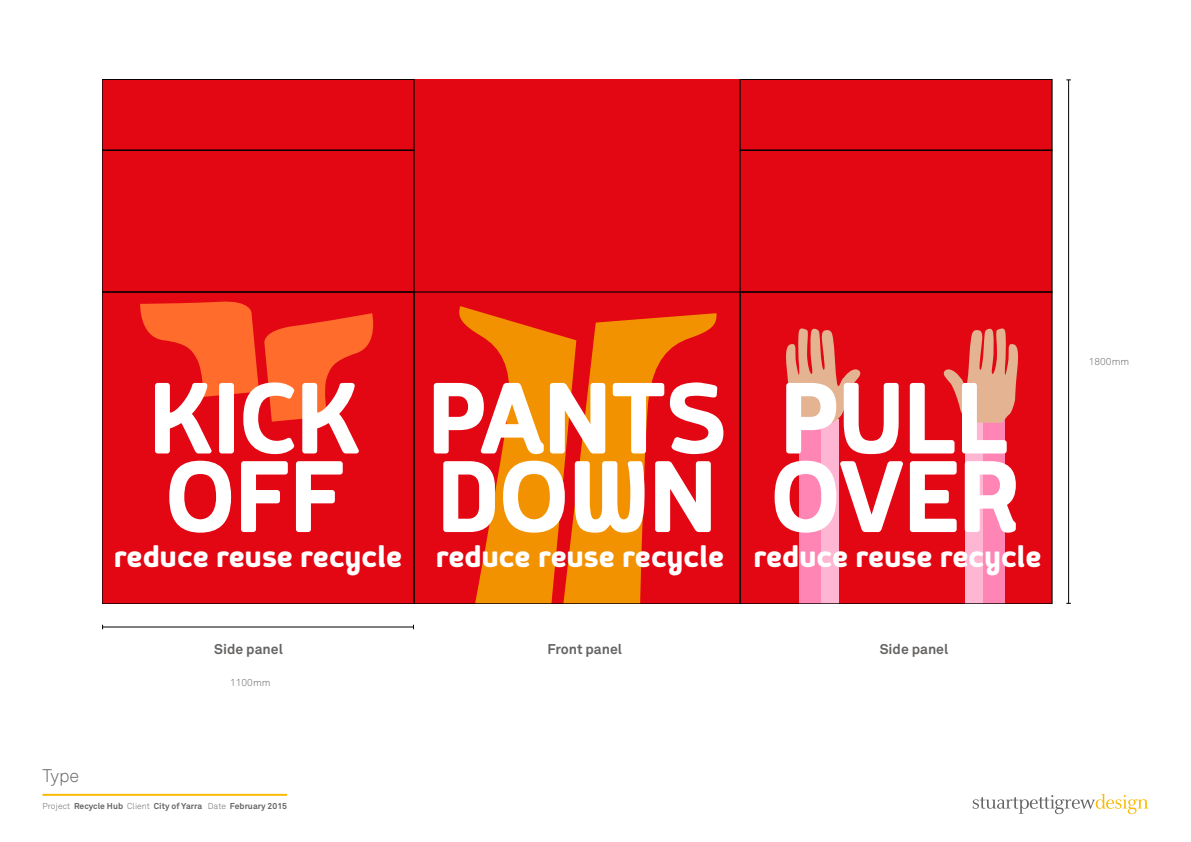
<style>
.page{position:relative;width:1191px;height:842px;background:#fff}
.page>*{position:absolute;margin:0;border:0;box-sizing:border-box;transform-origin:0 0}
.t1{font:700 124.7px "Mairy";color:#fff}
.t2{font:700 124.2px "Mairy";color:#fff}
.t3{font:700 38.3px "Mairy";color:#fff}
.t4{font:300 18px "Akkurat";color:#666463}
.t5{font:700 14px "Akkurat";color:#666463}
.t6{font:300 10px "Akkurat";color:#666463}
.t7{font:700 8.5px "Akkurat";letter-spacing:.005em;color:#666463}
.s1{font-weight:300}
</style>
<div class="page">
<hr style="left:43px;top:794px;width:244px;height:2px;background:#fbba00">
<svg style="left:972px;top:794px;width:176px;height:20px"></svg>
<div style="left:102px;top:79px;width:950px;height:525px;background:#e30613"></div>
<svg style="left:459px;top:306px;width:104px;height:296px"></svg>
<svg style="left:563px;top:313px;width:154px;height:289px"></svg>
<svg style="left:140px;top:301px;width:234px;height:121px"></svg>
<div style="left:964px;top:419px;width:19px;height:185px;background:#ffb6d2"></div>
<div style="left:983px;top:419px;width:22px;height:185px;background:#ff86b4"></div>
<svg style="left:943px;top:328px;width:76px;height:95px"></svg>
<div style="left:820px;top:419px;width:19px;height:185px;background:#ffb6d2"></div>
<div style="left:799px;top:419px;width:21px;height:185px;background:#ff86b4"></div>
<svg style="left:786px;top:328px;width:75px;height:95px"></svg>
<div style="left:739px;top:150px;width:313px;height:143px;border:1px solid #000"></div>
<div style="left:739px;top:79px;width:313px;height:72px;border:1px solid #000"></div>
<div style="left:102px;top:150px;width:312px;height:143px;border:1px solid #000"></div>
<div style="left:102px;top:79px;width:312px;height:72px;border:1px solid #000"></div>
<hr style="left:103px;top:626px;width:310px;height:1px;background:#000">
<hr style="left:1068px;top:80px;width:1px;height:523px;background:#000">
<h2 class="t2" style="left:428px;top:344px;width:582px">PANTS PULL</h2>
<h1 class="t1" style="left:438px;top:422px;width:583px">DOWN OVER</h1>
<p class="t3" style="left:114px;top:533px;width:612px">reduce reuse recycle reduce reuse recycle</p>
<h2 class="t2" style="left:149px;top:344px;width:213px">KICK</h2>
<h1 class="t1" style="left:165px;top:422px;width:182px">OFF</h1>
<p class="t3" style="left:753px;top:533px;width:290px">reduce reuse recycle</p>
<p class="t5" style="left:214px;top:640px;width:70px">Side panel</p>
<p class="t5" style="left:547px;top:640px;width:76px">Front panel</p>
<p class="t5" style="left:879px;top:640px;width:70px">Side panel</p>
<p class="t4" style="left:43px;top:764px;width:38px">Type</p>
<p class="t6" style="left:230px;top:676px;width:42px">1100mm</p>
<p class="t7" style="left:43px;top:800px;width:246px"><span class="s1">Project</span> Recycle Hub <span class="s1">Client</span> City of Yarra <span class="s1">Date</span> February 2015</p>
<p class="t6" style="left:1088px;top:355px;width:42px">1800mm</p>
</div>
